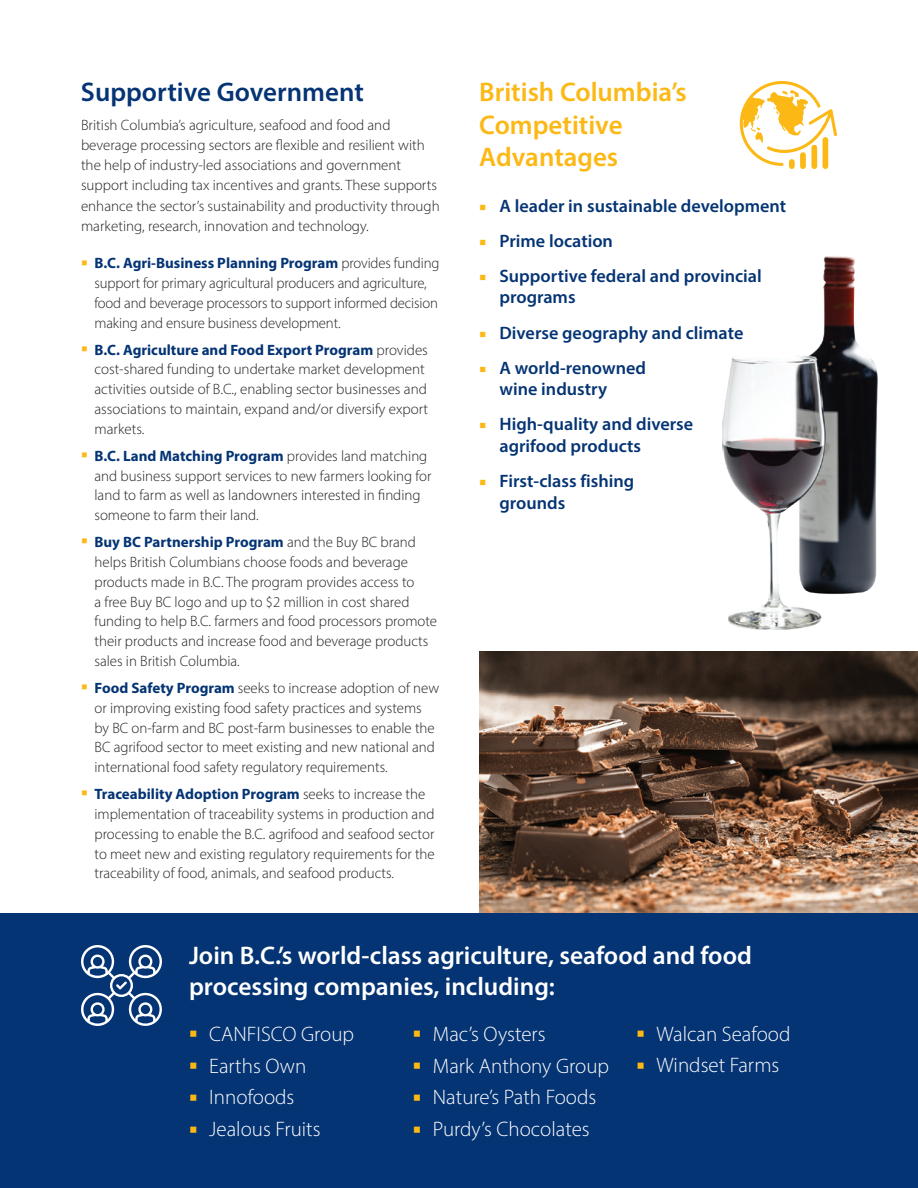
<style>
.page{position:relative;width:918px;height:1188px;background:#fff}
.page>*{position:absolute;margin:0;border:0;box-sizing:border-box;transform-origin:0 0}
.t1{font:600 27px/32.4px "Myriad Pro";color:#fcb814}
.t2{font:600 27px "Myriad Pro";color:#053474}
.t3{font:600 25.5px/30.6px "Myriad Pro";color:#fff}
.t4{font:300 21px "Myriad Pro";color:#fff}
.t5{font:600 18px/21.6px "Myriad Pro";color:#053474}
.t6{font:300 15px/19.8px "Myriad Pro";color:#231f20}
.s1{font-family:"Minion Pro";font-weight:700;font-size:16.5px;color:#fcb814}
.s2{font-weight:700;color:#053474}
.s3{font-family:"Minion Pro";color:#fcb814}
.s4{font-family:"Minion Pro";font-weight:700;color:#fcb814}
</style>
<div class="page">
<div style="left:789px;top:159px;width:6px;height:10px;background:#fcb814;border-radius:3px"></div>
<div style="left:800px;top:152px;width:6px;height:17px;background:#fcb814;border-radius:3px"></div>
<div style="left:811px;top:145px;width:6px;height:24px;background:#fcb814;border-radius:3px"></div>
<div style="left:823px;top:137px;width:5px;height:32px;background:#fcb814;border-radius:3px"></div>
<svg style="left:740px;top:81px;width:97px;height:85px"></svg>
<img style="left:723px;top:256px;width:155px;height:374px">
<img style="left:479px;top:651px;width:439px;height:263px">
<div style="left:0;top:914px;width:918px;height:274px;background:#053474"></div>
<svg style="left:81px;top:945px;width:81px;height:81px"></svg>
<h1 class="t2" style="left:81px;top:75px;width:284px">Supportive Government</h1>
<p class="t6" style="left:81px;top:114px;width:360px;line-height:20.2px">British Columbia’s agriculture, seafood and food and beverage processing sectors are flexible and resilient with the help of industry-led associations and government support including tax incentives and grants. These supports enhance the sector’s sustainability and productivity through marketing, research, innovation and technology.</p>
<p class="t6" style="left:94px;top:253px;width:346px;text-indent:-13px"><span class="s1">■</span> <span class="s2">B.C. Agri-Business Planning Program</span> provides funding support for primary agricultural producers and agriculture, food and beverage processors to support informed decision making and ensure business development.</p>
<p class="t6" style="left:94px;top:339px;width:335px;text-indent:-13px"><span class="s1">■</span> <span class="s2">B.C. Agriculture and Food Export Program</span> provides cost-shared funding to undertake market development activities outside of B.C., enabling sector businesses and associations to maintain, expand and/or diversify export markets.</p>
<p class="t6" style="left:95px;top:446px;width:338px;text-indent:-14px"><span class="s1">■</span> <span class="s2">B.C. Land Matching Program</span> provides land matching and business support services to new farmers looking for land to farm as well as landowners interested in finding someone to farm their land.</p>
<p class="t6" style="left:95px;top:532px;width:344px;text-indent:-14px"><span class="s1">■</span> <span class="s2">Buy BC Partnership Program</span> and the Buy BC brand helps British Columbians choose foods and beverage products made in B.C. The program provides access to<br>a free Buy BC logo and up to $2 million in cost shared funding to help B.C. farmers and food processors promote their products and increase food and beverage products sales in British Columbia.</p>
<p class="t6" style="left:95px;top:678px;width:346px;text-indent:-14px"><span class="s1">■</span> <span class="s2">Food Safety Program</span> seeks to increase adoption of new or improving existing food safety practices and systems by BC on-farm and BC post-farm businesses to enable the BC agrifood sector to meet existing and new national and international food safety regulatory requirements.</p>
<p class="t6" style="left:95px;top:784px;width:342px;text-indent:-14px"><span class="s1">■</span> <span class="s2">Traceability Adoption Program</span> seeks to increase the implementation of traceability systems in production and processing to enable the B.C. agrifood and seafood sector to meet new and existing regulatory requirements for the traceability of food, animals, and seafood products.</p>
<h1 class="t1" style="left:479px;top:75px;width:209px">British Columbia’s<br>Competitive<br>Advantages</h1>
<p class="t5" style="left:479px;top:194px;width:309px"><span class="s3">■</span> A leader in sustainable development</p>
<p class="t5" style="left:479px;top:229px;width:135px"><span class="s3">■</span> Prime location</p>
<p class="t5" style="left:500px;top:265px;width:264px;text-indent:-20px"><span class="s3">■</span> Supportive federal and provincial programs</p>
<p class="t5" style="left:479px;top:321px;width:266px"><span class="s3">■</span> Diverse geography and climate</p>
<p class="t5" style="left:500px;top:356px;width:148px;text-indent:-20px"><span class="s3">■</span> A world-renowned wine industry</p>
<p class="t5" style="left:500px;top:413px;width:195px;text-indent:-20px"><span class="s3">■</span> High-quality and diverse agrifood products</p>
<p class="t5" style="left:500px;top:470px;width:136px;text-indent:-20px"><span class="s3">■</span> First-class fishing grounds</p>
<h2 class="t3" style="left:189px;top:940px;width:564px">Join B.C.’s world-class agriculture, seafood and food processing companies, including:</h2>
<h3 class="t4" style="left:189px;top:1021px;width:167px"><span class="s4">■</span> CANFISCO Group</h3>
<h3 class="t4" style="left:189px;top:1053px;width:119px"><span class="s4">■</span> Earths Own</h3>
<h3 class="t4" style="left:189px;top:1085px;width:107px"><span class="s4">■</span> Innofoods</h3>
<h3 class="t4" style="left:189px;top:1117px;width:133px"><span class="s4">■</span> Jealous Fruits</h3>
<h3 class="t4" style="left:636px;top:1021px;width:156px"><span class="s4">■</span> Walcan Seafood</h3>
<h3 class="t4" style="left:636px;top:1053px;width:145px"><span class="s4">■</span> Windset Farms</h3>
<h3 class="t4" style="left:413px;top:1021px;width:134px"><span class="s4">■</span> Mac’s Oysters</h3>
<h3 class="t4" style="left:413px;top:1053px;width:198px"><span class="s4">■</span> Mark Anthony Group</h3>
<h3 class="t4" style="left:413px;top:1085px;width:185px"><span class="s4">■</span> Nature’s Path Foods</h3>
<h3 class="t4" style="left:413px;top:1117px;width:179px"><span class="s4">■</span> Purdy’s Chocolates</h3>
</div>
